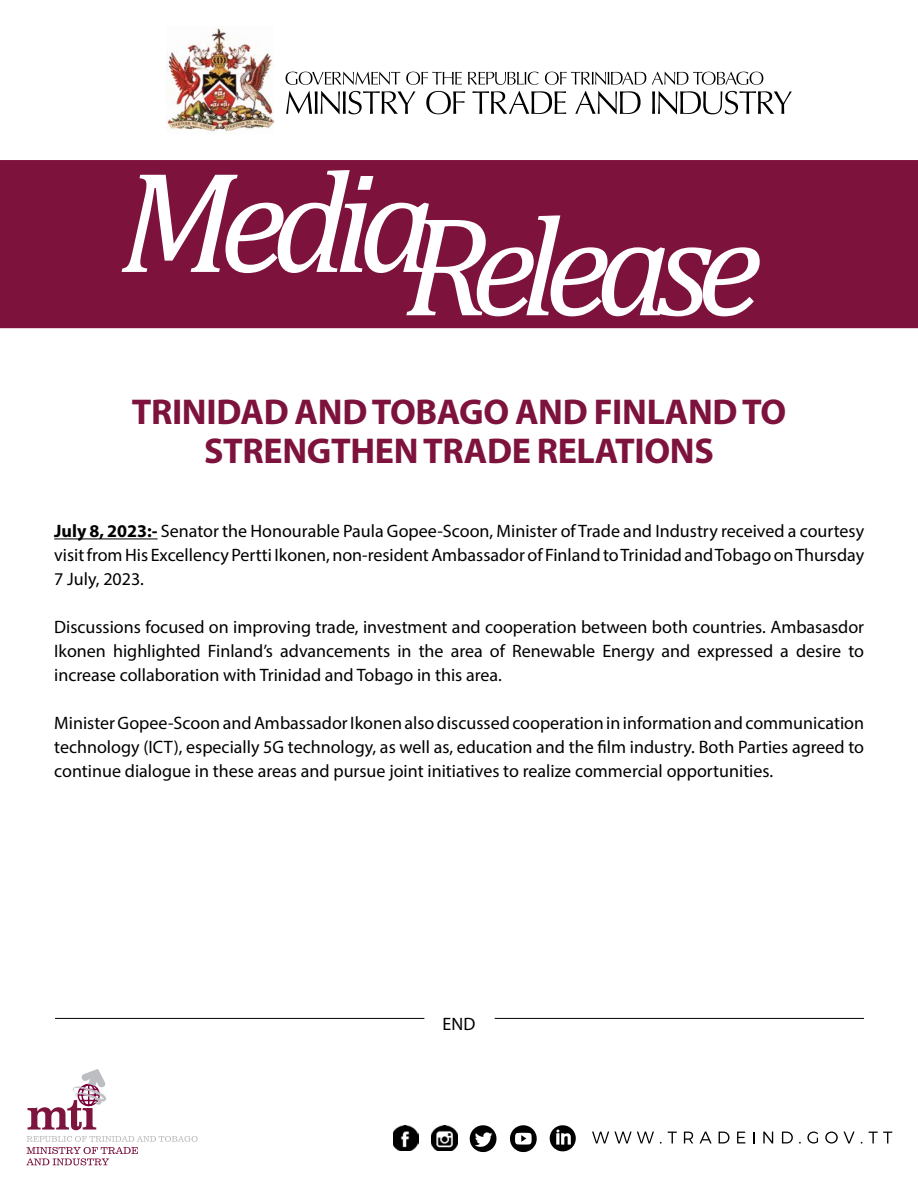
<style>
.page{position:relative;width:918px;height:1188px;background:#fff}
.page>*{position:absolute;margin:0;border:0;box-sizing:border-box;transform-origin:0 0}
.t1{font:italic 142.95px "Cambria";letter-spacing:-.1em;color:#fff}
.t2{font:700 36px/39px "Myriad Pro";letter-spacing:-.01em;color:#7d123d;text-align:center}
.t3{font:18px/24px "Myriad Pro";color:#000;text-align:justify}
.s1{font-weight:700}
</style>
<div class="page">
<svg style="left:26px;top:1136px;width:172px;height:29px"></svg>
<svg style="left:28px;top:1069px;width:78px;height:61px"></svg>
<img style="left:393px;top:1125px;width:25px;height:26px">
<img style="left:431px;top:1125px;width:27px;height:26px">
<svg style="left:550px;top:1125px;width:26px;height:26px"></svg>
<svg style="left:510px;top:1125px;width:27px;height:27px"></svg>
<svg style="left:470px;top:1125px;width:26px;height:27px"></svg>
<svg style="left:592px;top:1132px;width:62px;height:11px"></svg>
<svg style="left:668px;top:1132px;width:9px;height:11px"></svg>
<svg style="left:684px;top:1132px;width:9px;height:11px"></svg>
<svg style="left:700px;top:1132px;width:12px;height:11px"></svg>
<svg style="left:719px;top:1132px;width:11px;height:11px"></svg>
<svg style="left:737px;top:1132px;width:8px;height:11px"></svg>
<svg style="left:753px;top:1132px;width:2px;height:11px"></svg>
<svg style="left:763px;top:1132px;width:10px;height:11px"></svg>
<svg style="left:782px;top:1132px;width:11px;height:11px"></svg>
<svg style="left:807px;top:1132px;width:11px;height:12px"></svg>
<svg style="left:825px;top:1132px;width:30px;height:12px"></svg>
<svg style="left:869px;top:1132px;width:23px;height:11px"></svg>
<img style="left:166px;top:26px;width:108px;height:106px">
<svg style="left:286px;top:72px;width:477px;height:13px"></svg>
<svg style="left:286px;top:91px;width:506px;height:23px"></svg>
<hr style="left:54px;top:538px;width:104px;height:1px;background:#000">
<div style="left:0;top:160px;width:918px;height:169px;background:#7d123d"></div>
<hr style="left:55px;top:1018px;width:369px;height:1px;background:#000">
<hr style="left:495px;top:1018px;width:369px;height:1px;background:#000">
<h1 class="t1" style="left:119px;top:166px;width:645px"><sup>Media</sup>Release</h1>
<h2 class="t2" style="left:132px;top:392px;width:656px">TRINIDAD AND TOBAGO AND FINLAND TO<br>STRENGTHEN TRADE RELATIONS</h2>
<p class="t3" style="left:54px;top:519px;width:812px"><span class="s1">July 8, 2023:-</span> Senator the Honourable Paula Gopee-Scoon, Minister of Trade and Industry received a courtesy visit from His Excellency Pertti Ikonen, non-resident Ambassador of Finland to Trinidad and Tobago on Thursday 7 July, 2023.</p>
<p class="t3" style="left:54px;top:615px;width:811px">Discussions focused on improving trade, investment and cooperation between both countries. Ambasasdor Ikonen highlighted Finland’s advancements in the area of Renewable Energy and expressed a desire to increase collaboration with Trinidad and Tobago in this area.</p>
<p class="t3" style="left:54px;top:711px;width:811px">Minister Gopee-Scoon and Ambassador Ikonen also discussed cooperation in information and communication technology (ICT), especially 5G technology, as well as, education and the film industry. Both Parties agreed to continue dialogue in these areas and pursue joint initiatives to realize commercial opportunities.</p>
<p class="t3" style="left:443px;top:1011px;width:34px">END</p>
</div>
